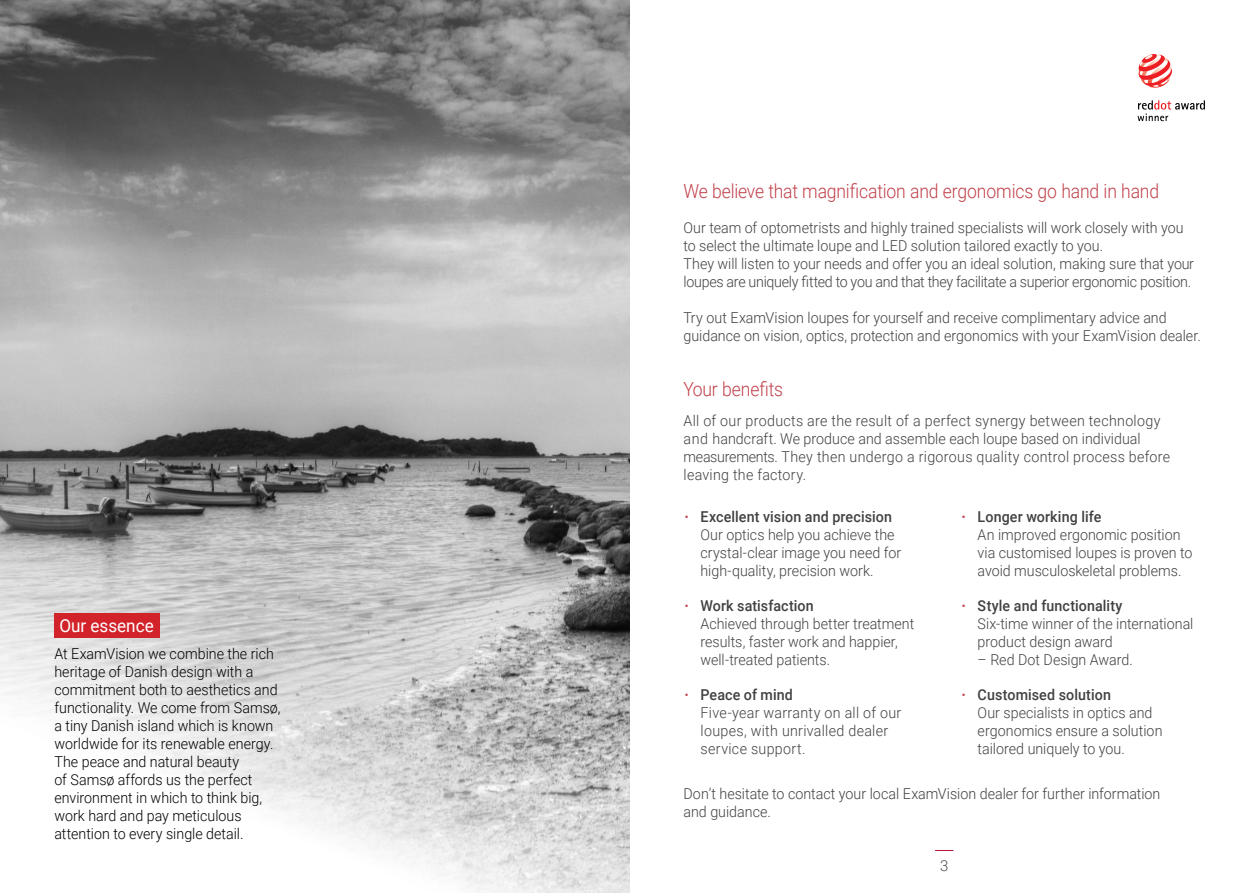
<style>
.page{position:relative;width:1259px;height:893px;background:#fff}
.page>*{position:absolute;margin:0;border:0;box-sizing:border-box;transform-origin:0 0}
.t1{font:300 19.5px "Roboto";letter-spacing:-.01em;color:#c1404a;scale:.9 1}
.t2{font:18px "Roboto";color:#fff;scale:.95 1}
.t3{font:300 15px/18px "Roboto";color:#414042;scale:.95 1}
.t4{font:300 15px/18px "Roboto";color:#000;scale:.95 1}
.t5{font:300 15px/18px "Roboto";letter-spacing:.02em;color:#414042;scale:.95 1}
.t6{font:300 15px "Roboto";color:#4d4d4f}
.s1{font-weight:500}
</style>
<div class="page">
<svg style="left:935px;top:850px;width:18px;height:1px"></svg>
<img style="left:0;top:0;width:629px;height:893px">
<div style="left:54px;top:613px;width:106px;height:25px;background:#d2232a"></div>
<svg style="left:1137px;top:100px;width:68px;height:21px"></svg>
<svg style="left:1138px;top:54px;width:34px;height:34px"></svg>
<p class="t2" style="left:59px;top:613px;width:101px">Our essence</p>
<p class="t4" style="left:54px;top:644px;width:239px">At ExamVision we combine the rich heritage of Danish design with a commitment both to aesthetics and functionality. We come from Samsø, a tiny Danish island which is known worldwide for its renewable energy.<br>The peace and natural beauty<br>of Samsø affords us the perfect environment in which to think big, work hard and pay meticulous attention to every single detail.</p>
<h1 class="t1" style="left:683px;top:178px;width:530px">We believe that magnification and ergonomics go hand in hand</h1>
<p class="t3" style="left:683px;top:218px;width:539px">Our team of optometrists and highly trained specialists will work closely with you to select the ultimate loupe and LED solution tailored exactly to you.<br>They will listen to your needs and offer you an ideal solution, making sure that your loupes are uniquely fitted to you and that they facilitate a superior ergonomic position.</p>
<p class="t3" style="left:683px;top:308px;width:546px">Try out ExamVision loupes for yourself and receive complimentary advice and guidance on vision, optics, protection and ergonomics with your ExamVision dealer.</p>
<h1 class="t1" style="left:683px;top:375px;width:112px">Your benefits</h1>
<p class="t3" style="left:683px;top:412px;width:514px">All of our products are the result of a perfect synergy between technology and handcraft. We produce and assemble each loupe based on individual measurements. They then undergo a rigorous quality control process before leaving the factory.</p>
<p class="t3" style="left:700px;top:507px;width:213px;text-indent:-17px"><sup>.</sup> <span class="s1">Excellent vision and precision<br></span>Our optics help you achieve the crystal-clear image you need for high-quality, precision work.</p>
<p class="t3" style="left:700px;top:596px;width:226px;text-indent:-17px"><sup>.</sup> <span class="s1">Work satisfaction<br></span>Achieved through better treatment results, faster work and happier, well-treated patients.</p>
<p class="t5" style="left:700px;top:685px;width:213px;text-indent:-17px"><sup>.</sup> <span class="s1">Peace of mind<br></span>Five-year warranty on all of our loupes, with unrivalled dealer service support.</p>
<p class="t3" style="left:977px;top:507px;width:228px;text-indent:-17px"><sup>.</sup> <span class="s1">Longer working life<br></span>An improved ergonomic position via customised loupes is proven to avoid musculoskeletal problems.</p>
<p class="t3" style="left:977px;top:596px;width:229px;text-indent:-17px"><sup>.</sup> <span class="s1">Style and functionality<br></span>Six-time winner of the international product design award</p>
<p class="t3" style="left:977px;top:650px;width:165px">– Red Dot Design Award.</p>
<p class="t3" style="left:977px;top:685px;width:196px;text-indent:-17px"><sup>.</sup> <span class="s1">Customised solution<br></span>Our specialists in optics and ergonomics ensure a solution tailored uniquely to you.</p>
<p class="t3" style="left:683px;top:784px;width:503px">Don’t hesitate to contact your local ExamVision dealer for further information and guidance.</p>
<p class="t6" style="left:940px;top:855px;width:10px">3</p>
</div>
